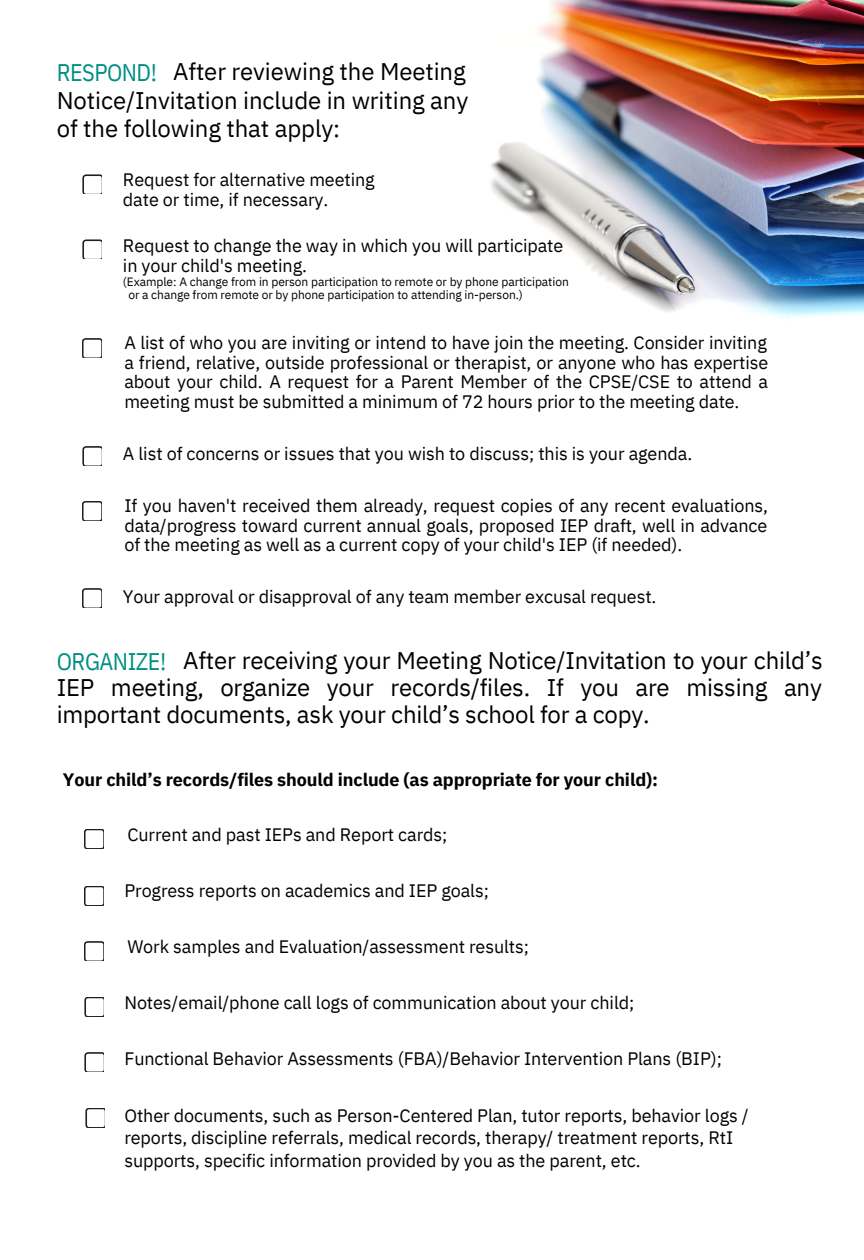
<style>
.page{position:relative;width:864px;height:1260px;background:#fff}
.page>*{position:absolute;margin:0;border:0;box-sizing:border-box;transform-origin:0 0}
.t1{font:24px/28.4px "IBM Plex Sans";letter-spacing:-.01em;color:#000;text-align:justify}
.t2{font:24px "IBM Plex Sans Cond";letter-spacing:-.02em;color:#008f83}
.t3{font:18px/19.6px "IBM Plex Sans";letter-spacing:-.005em;color:#000}
.t4{font:700 18px "IBM Plex Sans";letter-spacing:-.005em;color:#000}
.t5{font:12px/13px "IBM Plex Sans";letter-spacing:-.005em;color:#000}
.s1{font-family:"IBM Plex Sans Cond";color:#008f83}
</style>
<div class="page">
<svg style="left:82px;top:174px;width:20px;height:20px"></svg>
<svg style="left:82px;top:239px;width:20px;height:20px"></svg>
<svg style="left:82px;top:338px;width:20px;height:20px"></svg>
<svg style="left:82px;top:501px;width:20px;height:20px"></svg>
<img style="left:490px;top:0;width:374px;height:319px">
<svg style="left:82px;top:446px;width:20px;height:20px"></svg>
<svg style="left:82px;top:588px;width:20px;height:20px"></svg>
<svg style="left:84px;top:829px;width:20px;height:20px"></svg>
<svg style="left:84px;top:886px;width:20px;height:20px"></svg>
<svg style="left:84px;top:941px;width:20px;height:20px"></svg>
<svg style="left:84px;top:1052px;width:20px;height:20px"></svg>
<svg style="left:84px;top:997px;width:20px;height:20px"></svg>
<svg style="left:85px;top:1108px;width:20px;height:20px"></svg>
<h1 class="t1" style="left:57px;top:57px;width:413px"><span class="s1">RESPOND!</span> After reviewing the Meeting Notice/Invitation include in writing any of the following that apply:</h1>
<p class="t3" style="left:123px;top:170px;width:253px">Request for alternative meeting date or time, if necessary.</p>
<p class="t3" style="left:123px;top:235px;width:442px">Request to change the way in which you will participate in your child's meeting.</p>
<p class="t5" style="left:128px;top:275px;width:442px;text-indent:-6px">(Example: A change from in person participation to remote or by phone participation or a change from remote or by phone participation to attending in-person.)</p>
<p class="t3" style="left:124px;top:333px;width:645px;text-align:justify">A list of who you are inviting or intend to have join the meeting. Consider inviting a friend, relative, outside professional or therapist, or anyone who has expertise about your child. A request for a Parent Member of the CPSE/CSE to attend a meeting must be submitted a minimum of 72 hours prior to the meeting date.</p>
<p class="t3" style="left:123px;top:444px;width:571px">A list of concerns or issues that you wish to discuss; this is your agenda.</p>
<p class="t3" style="left:124px;top:496px;width:645px;text-align:justify">If you haven't received them already, request copies of any recent evaluations, data/progress toward current annual goals, proposed IEP draft, well in advance of the meeting as well as a current copy of your child's IEP (if needed).</p>
<p class="t3" style="left:123px;top:587px;width:535px">Your approval or disapproval of any team member excusal request.</p>
<h1 class="t1" style="left:57px;top:646px;width:767px;line-height:27px;text-indent:126px">After receiving your Meeting Notice/Invitation to your child’s IEP meeting, organize your records/files. If you are missing any important documents, ask your child’s school for a copy.</h1>
<h1 class="t2" style="left:57px;top:645px;width:111px">ORGANIZE!</h1>
<p class="t4" style="left:63px;top:767px;width:597px">Your child’s records/files should include (as appropriate for your child):</p>
<p class="t3" style="left:127px;top:824px;width:322px">Current and past IEPs and Report cards;</p>
<p class="t3" style="left:124px;top:881px;width:366px">Progress reports on academics and IEP goals;</p>
<p class="t3" style="left:127px;top:937px;width:403px">Work samples and Evaluation/assessment results;</p>
<p class="t3" style="left:124px;top:993px;width:512px">Notes/email/phone call logs of communication about your child;</p>
<p class="t3" style="left:124px;top:1049px;width:599px">Functional Behavior Assessments (FBA)/Behavior Intervention Plans (BIP);</p>
<p class="t3" style="left:124px;top:1104px;width:626px;line-height:22.4px">Other documents, such as Person-Centered Plan, tutor reports, behavior logs / reports, discipline referrals, medical records, therapy/ treatment reports, RtI supports, specific information provided by you as the parent, etc.</p>
</div>
